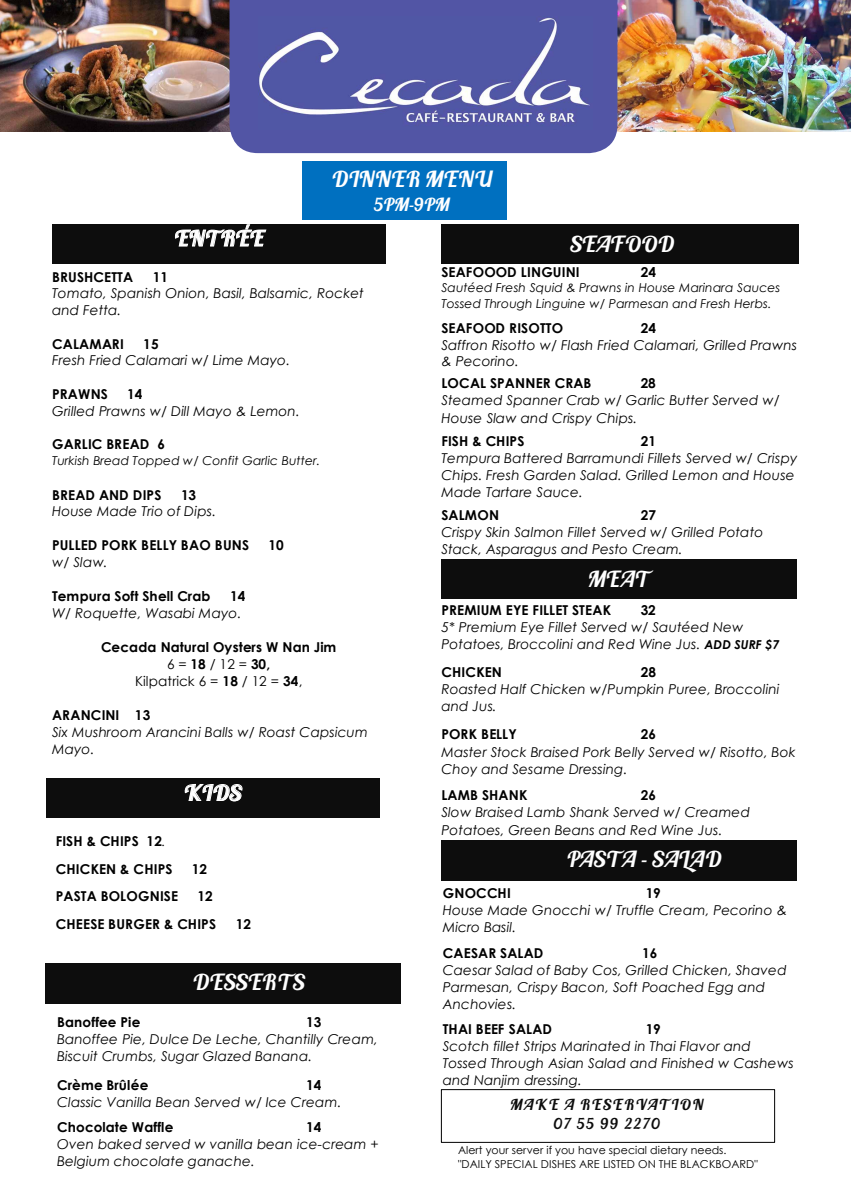
<style>
.page{position:relative;width:851px;height:1191px;background:#fff}
.page>*{position:absolute;margin:0;border:0;box-sizing:border-box;transform-origin:0 0}
.t1{font:21.9px "Blenda Script";letter-spacing:.005em;color:#fff}
.t2{font:21.3px "Blenda Script";letter-spacing:.005em;color:#fff}
.t3{font:17.9px "Blenda Script";letter-spacing:.005em;color:#fff}
.t4{font:14.95px/18.9px "Blenda Script";letter-spacing:.1em;color:#0d0d0d;text-align:center}
.t5{font:italic 13.6px/16.9px "Century Gothic";letter-spacing:.005em;color:#000}
.t6{font:700 13.6px/16.9px "Century Gothic";letter-spacing:.005em;color:#000;text-align:center}
.t7{font:italic 12.25px/15.2px "Century Gothic";color:#000}
.t8{font:10.95px/13.6px "Century Gothic";letter-spacing:.01em;color:#000}
.s1{font-weight:400}
.s2{font-weight:700;font-size:12.25px}
.s3{font-weight:400;font-style:italic;font-size:12.25px}
</style>
<div class="page">
<div style="left:441px;top:559px;width:355px;height:40px;background:#0d0d0d"></div>
<div style="left:441px;top:224px;width:357px;height:39px;background:#0d0d0d"></div>
<div style="left:53px;top:224px;width:333px;height:39px;background:#0d0d0d"></div>
<svg style="left:175px;top:224px;width:91px;height:23px;background:#4d4d4d"></svg>
<div style="left:302px;top:161px;width:204px;height:57px;background:#0070c0"></div>
<img style="left:443px;top:1089px;width:333px;height:2px">
<div style="left:441px;top:840px;width:356px;height:40px;background:#0d0d0d"></div>
<div style="left:46px;top:778px;width:334px;height:40px;background:#0d0d0d"></div>
<svg style="left:185px;top:783px;width:57px;height:35px;background:#363636"></svg>
<div style="left:46px;top:963px;width:355px;height:40px;background:#0d0d0d"></div>
<img style="left:0;top:0;width:229px;height:132px">
<img style="left:617px;top:0;width:233px;height:132px">
<div style="left:229px;top:0;width:388px;height:153px;background:#5255a5"></div>
<img style="left:259px;top:17px;width:333px;height:113px">
<h1 class="t1" style="left:330px;top:165px;width:163px">DINNER MENU</h1>
<h3 class="t3" style="left:374px;top:193px;width:77px">5PM-9PM</h3>
<h2 class="t2" style="left:174px;top:225px;width:91px">ENTRÉE</h2>
<h1 class="t1" style="left:570px;top:230px;width:106px">SEAFOOD</h1>
<p class="t6" style="left:441px;top:263px;width:140px">SEAFOOOD LINGUINI</p>
<p class="t6" style="left:640px;top:263px;width:17px">24</p>
<p class="t7" style="left:441px;top:280px;width:340px">Sautéed Fresh Squid &amp; Prawns in House Marinara Sauces<br>Tossed Through Linguine w/ Parmesan and Fresh Herbs.</p>
<p class="t6" style="left:441px;top:319px;width:123px">SEAFOOD RISOTTO</p>
<p class="t6" style="left:640px;top:319px;width:17px">24</p>
<p class="t5" style="left:441px;top:336px;width:357px">Saffron Risotto w/ Flash Fried Calamari, Grilled Prawns &amp; Pecorino.</p>
<p class="t6" style="left:441px;top:374px;width:151px">LOCAL SPANNER CRAB</p>
<p class="t6" style="left:640px;top:374px;width:17px">28</p>
<p class="t5" style="left:441px;top:391px;width:340px;line-height:17.2px">Steamed Spanner Crab w/ Garlic Butter Served w/<br>House Slaw and Crispy Chips.</p>
<p class="t6" style="left:441px;top:432px;width:85px">FISH &amp; CHIPS</p>
<p class="t6" style="left:640px;top:432px;width:17px">21</p>
<p class="t5" style="left:441px;top:449px;width:357px">Tempura Battered Barramundi Fillets Served w/ Crispy<br>Chips. Fresh Garden Salad. Grilled Lemon and House<br>Made Tartare Sauce.</p>
<p class="t6" style="left:441px;top:506px;width:59px">SALMON</p>
<p class="t6" style="left:640px;top:506px;width:17px">27</p>
<p class="t5" style="left:441px;top:523px;width:323px">Crispy Skin Salmon Fillet Served w/ Grilled Potato<br>Stack, Asparagus and Pesto Cream.</p>
<p class="t6" style="left:52px;top:267px;width:83px">BRUSHCETTA</p>
<p class="t6" style="left:153px;top:267px;width:17px">11</p>
<p class="t5" style="left:52px;top:285px;width:313px">Tomato, Spanish Onion, Basil, Balsamic, Rocket and Fetta.</p>
<p class="t6" style="left:52px;top:334px;width:73px">CALAMARI</p>
<p class="t6" style="left:143px;top:334px;width:17px">15</p>
<p class="t5" style="left:52px;top:352px;width:239px">Fresh Fried Calamari w/ Lime Mayo.</p>
<p class="t6" style="left:52px;top:385px;width:57px">PRAWNS</p>
<p class="t6" style="left:127px;top:385px;width:17px">14</p>
<p class="t5" style="left:52px;top:402px;width:249px">Grilled Prawns w/ Dill Mayo &amp; Lemon.</p>
<p class="t6" style="left:52px;top:435px;width:114px">GARLIC BREAD 6</p>
<p class="t7" style="left:52px;top:452px;width:269px">Turkish Bread Topped w/ Confit Garlic Butter.</p>
<p class="t6" style="left:52px;top:485px;width:111px">BREAD AND DIPS</p>
<p class="t6" style="left:181px;top:485px;width:17px">13</p>
<p class="t5" style="left:52px;top:503px;width:165px">House Made Trio of Dips.</p>
<p class="t6" style="left:52px;top:535px;width:198px">PULLED PORK BELLY BAO BUNS</p>
<p class="t6" style="left:268px;top:535px;width:17px">10</p>
<p class="t5" style="left:52px;top:553px;width:57px">w/ Slaw.</p>
<p class="t6" style="left:52px;top:587px;width:160px">Tempura Soft Shell Crab</p>
<p class="t6" style="left:230px;top:587px;width:17px">14</p>
<p class="t5" style="left:52px;top:605px;width:191px">W/ Roquette, Wasabi Mayo.</p>
<p class="t6" style="left:101px;top:638px;width:237px">Cecada Natural Oysters W Nan Jim<br><span class="s1">6 =</span> 18 <span class="s1">/ 12 =</span> 30,<br><span class="s1">Kilpatrick 6 =</span> 18 <span class="s1">/ 12 =</span> 34<span class="s1">,</span></p>
<p class="t6" style="left:52px;top:706px;width:100px">ARANCINI 13</p>
<p class="t5" style="left:52px;top:723px;width:317px">Six Mushroom Arancini Balls w/ Roast Capsicum<br>Mayo.</p>
<h1 class="t1" style="left:588px;top:565px;width:64px">MEAT</h1>
<p class="t6" style="left:441px;top:601px;width:171px">PREMIUM EYE FILLET STEAK</p>
<p class="t6" style="left:640px;top:601px;width:17px">32</p>
<p class="t5" style="left:441px;top:618px;width:339px">5* Premium Eye Fillet Served w/ Sautéed New<br>Potatoes, Broccolini and Red Wine Jus. <span class="s2">ADD SURF $7</span></p>
<p class="t6" style="left:441px;top:663px;width:62px">CHICKEN</p>
<p class="t6" style="left:640px;top:663px;width:17px">28</p>
<p class="t5" style="left:441px;top:680px;width:339px">Roasted Half Chicken w/Pumpkin Puree, Broccolini and Jus.</p>
<p class="t6" style="left:441px;top:725px;width:77px">PORK BELLY</p>
<p class="t6" style="left:640px;top:725px;width:17px">26</p>
<p class="t5" style="left:441px;top:743px;width:355px">Master Stock Braised Pork Belly Served w/ Risotto, Bok<br>Choy and Sesame Dressing.</p>
<p class="t6" style="left:441px;top:786px;width:88px">LAMB SHANK</p>
<p class="t6" style="left:640px;top:786px;width:17px">26</p>
<p class="t5" style="left:441px;top:803px;width:310px;line-height:17.2px">Slow Braised Lamb Shank Served w/ Creamed<br>Potatoes, Green Beans and Red Wine Jus.</p>
<h2 class="t2" style="left:184px;top:779px;width:59px">KIDS</h2>
<p class="t6" style="left:56px;top:826px;width:118px;line-height:28.2px;text-align:left">FISH &amp; CHIPS 12<span class="s3">.<br></span>CHICKEN &amp; CHIPS</p>
<h1 class="t1" style="left:566px;top:845px;width:157px">PASTA - SALAD</h1>
<p class="t6" style="left:192px;top:860px;width:17px">12</p>
<p class="t6" style="left:56px;top:881px;width:162px;line-height:28.5px;text-align:right">12<br>CHEESE BURGER &amp; CHIPS</p>
<p class="t6" style="left:56px;top:886px;width:124px">PASTA BOLOGNISE</p>
<p class="t6" style="left:236px;top:915px;width:17px">12</p>
<h1 class="t1" style="left:192px;top:968px;width:114px">DESSERTS</h1>
<p class="t6" style="left:57px;top:1013px;width:85px">Banoffee Pie</p>
<p class="t6" style="left:306px;top:1013px;width:17px">13</p>
<p class="t5" style="left:57px;top:1030px;width:322px">Banoffee Pie, Dulce De Leche, Chantilly Cream,<br>Biscuit Crumbs, Sugar Glazed Banana.</p>
<p class="t6" style="left:57px;top:1075px;width:93px">Crème Brûlée</p>
<p class="t6" style="left:306px;top:1075px;width:17px">14</p>
<p class="t5" style="left:57px;top:1093px;width:286px">Classic Vanilla Bean Served w/ Ice Cream.</p>
<p class="t6" style="left:57px;top:1118px;width:118px">Chocolate Waffle</p>
<p class="t6" style="left:306px;top:1118px;width:17px">14</p>
<p class="t5" style="left:57px;top:1135px;width:323px;line-height:16.6px">Oven baked served w vanilla bean ice-cream +<br>Belgium chocolate ganache.</p>
<p class="t6" style="left:443px;top:883px;width:70px">GNOCCHI</p>
<p class="t6" style="left:645px;top:883px;width:17px">19</p>
<p class="t5" style="left:443px;top:901px;width:345px">House Made Gnocchi w/ Truffle Cream, Pecorino &amp;<br>Micro Basil.</p>
<p class="t6" style="left:443px;top:944px;width:102px">CAESAR SALAD</p>
<p class="t6" style="left:642px;top:944px;width:17px">16</p>
<p class="t5" style="left:443px;top:961px;width:345px">Caesar Salad of Baby Cos, Grilled Chicken, Shaved<br>Parmesan, Crispy Bacon, Soft Poached Egg and<br>Anchovies.</p>
<p class="t6" style="left:443px;top:1020px;width:111px">THAI BEEF SALAD</p>
<p class="t6" style="left:645px;top:1020px;width:17px">19</p>
<p class="t5" style="left:443px;top:1037px;width:352px">Scotch fillet Strips Marinated in Thai Flavor and<br>Tossed Through Asian Salad and Finished w Cashews and Nanjim dressing.</p>
<p class="t4" style="left:510px;top:1096px;width:195px">MAKE A RESERVATION<br>07 55 99 2270</p>
<p class="t8" style="left:458px;top:1143px;width:301px">Alert your server if you have special dietary needs. "DAILY SPECIAL DISHES ARE LISTED ON THE BLACKBOARD"</p>
</div>
